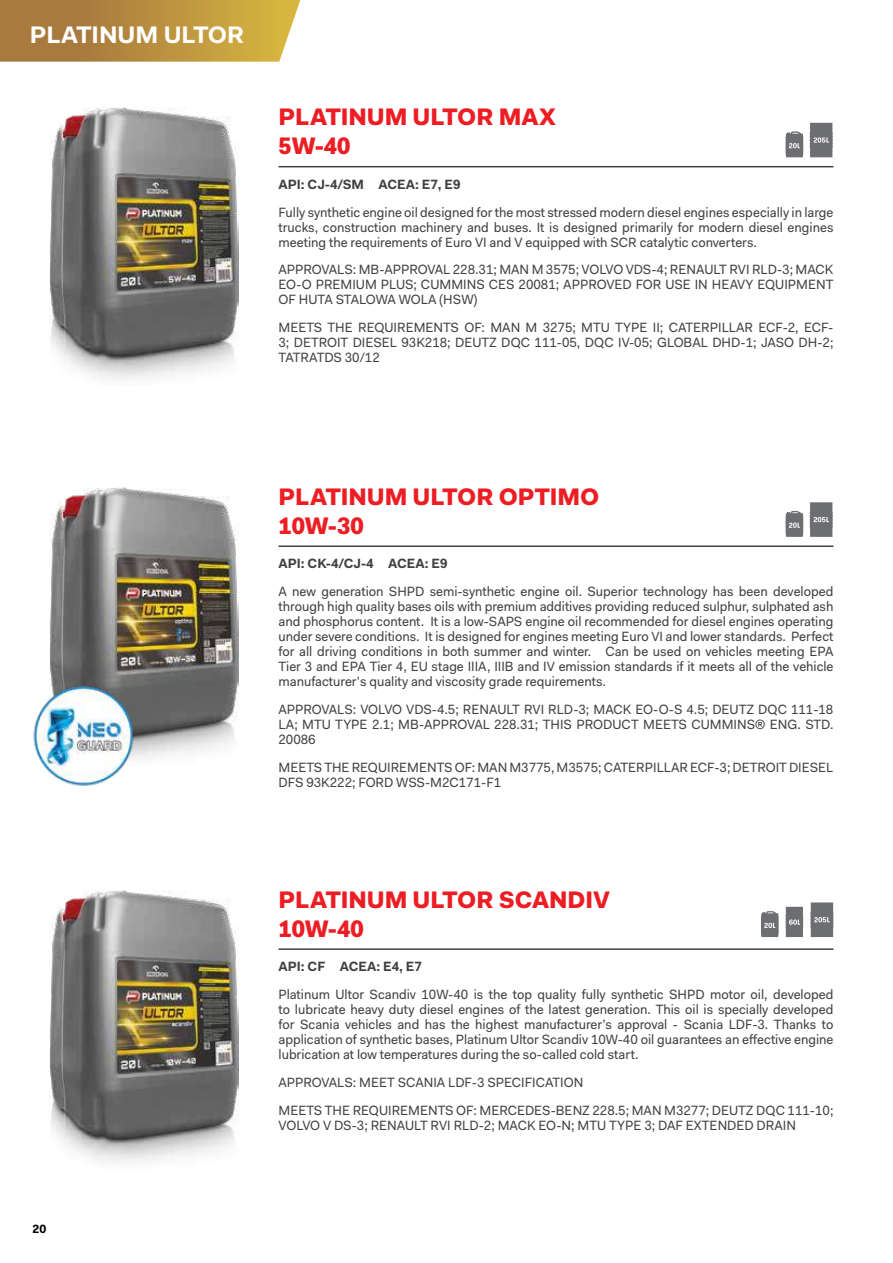
<style>
.page{position:relative;width:893px;height:1263px;background:#fff}
.page>*{position:absolute;margin:0;border:0;box-sizing:border-box;transform-origin:0 0}
.t1{font:900 24px/28.8px "Fakt Pro";color:#ed1d24}
.t2{font:700 24px "Fakt Pro";color:#fff}
.t3{font:13.5px/15px "Fakt Pro";color:#414042;text-align:justify}
.t4{font:700 13.5px "Fakt Pro";color:#414042}
.t5{font:700 12px "Fakt Pro";color:#000}
</style>
<div class="page">
<hr style="left:279px;top:166px;width:554px;height:1px;background:#414042">
<hr style="left:279px;top:545px;width:554px;height:2px;background:#414042">
<hr style="left:279px;top:948px;width:554px;height:2px;background:#414042">
<img style="left:50px;top:890px;width:189px;height:272px">
<img style="left:50px;top:487px;width:189px;height:270px">
<img style="left:50px;top:108px;width:189px;height:271px">
<svg style="left:810px;top:123px;width:23px;height:34px"></svg>
<svg style="left:786px;top:131px;width:17px;height:26px"></svg>
<svg style="left:810px;top:502px;width:23px;height:35px"></svg>
<svg style="left:786px;top:511px;width:17px;height:26px"></svg>
<svg style="left:786px;top:907px;width:17px;height:30px"></svg>
<svg style="left:810px;top:902px;width:23px;height:35px"></svg>
<svg style="left:761px;top:911px;width:18px;height:26px"></svg>
<img style="left:33px;top:668px;width:119px;height:118px">
<svg style="left:0;top:0;width:300px;height:62px;background:#bb9345"></svg>
<h1 class="t2" style="left:30px;top:19px;width:216px">PLATINUM ULTOR</h1>
<h1 class="t1" style="left:279px;top:103px;width:279px">PLATINUM ULTOR MAX<br>5W-40</h1>
<p class="t4" style="left:279px;top:175px;width:183px">API: CJ-4/SM ACEA: E7, E9</p>
<p class="t3" style="left:279px;top:204px;width:556px">Fully synthetic engine oil designed for the most stressed modern diesel engines especially in large trucks, construction machinery and buses. It is designed primarily for modern diesel engines meeting the requirements of Euro VI and V equipped with SCR catalytic converters.</p>
<p class="t3" style="left:279px;top:262px;width:556px">APPROVALS: MB-APPROVAL 228.31; MAN M 3575; VOLVO VDS-4; RENAULT RVI RLD-3; MACK EO-O PREMIUM PLUS; CUMMINS CES 20081; APPROVED FOR USE IN HEAVY EQUIPMENT OF HUTA STALOWA WOLA (HSW)</p>
<p class="t3" style="left:279px;top:320px;width:556px">MEETS THE REQUIREMENTS OF: MAN M 3275; MTU TYPE II; CATERPILLAR ECF-2, ECF-3; DETROIT DIESEL 93K218; DEUTZ DQC 111-05, DQC IV-05; GLOBAL DHD-1; JASO DH-2; TATRATDS 30/12</p>
<p class="t5" style="left:33px;top:1221px;width:15px">20</p>
<h1 class="t1" style="left:279px;top:482px;width:322px">PLATINUM ULTOR OPTIMO<br>10W-30</h1>
<p class="t4" style="left:279px;top:555px;width:170px">API: CK-4/CJ-4 ACEA: E9</p>
<p class="t3" style="left:279px;top:584px;width:556px">A new generation SHPD semi-synthetic engine oil. Superior technology has been developed through high quality bases oils with premium additives providing reduced sulphur, sulphated ash and phosphorus content. It is a low-SAPS engine oil recommended for diesel engines operating under severe conditions. It is designed for engines meeting Euro VI and lower standards. Perfect for all driving conditions in both summer and winter. Can be used on vehicles meeting EPA Tier 3 and EPA Tier 4, EU stage IIIA, IIIB and IV emission standards if it meets all of the vehicle manufacturer’s quality and viscosity grade requirements.</p>
<p class="t3" style="left:279px;top:702px;width:556px">APPROVALS: VOLVO VDS-4.5; RENAULT RVI RLD-3; MACK EO-O-S 4.5; DEUTZ DQC 111-18<br>LA; MTU TYPE 2.1; MB-APPROVAL 228.31; THIS PRODUCT MEETS CUMMINS® ENG. STD.<br>20086</p>
<p class="t3" style="left:279px;top:759px;width:556px">MEETS THE REQUIREMENTS OF: MAN M3775, M3575; CATERPILLAR ECF-3; DETROIT DIESEL<br>DFS 93K222; FORD WSS-M2C171-F1</p>
<h1 class="t1" style="left:279px;top:885px;width:333px">PLATINUM ULTOR SCANDIV<br>10W-40</h1>
<p class="t4" style="left:279px;top:958px;width:145px">API: CF ACEA: E4, E7</p>
<p class="t3" style="left:279px;top:987px;width:556px">Platinum Ultor Scandiv 10W-40 is the top quality fully synthetic SHPD motor oil, developed to lubricate heavy duty diesel engines of the latest generation. This oil is specially developed for Scania vehicles and has the highest manufacturer’s approval - Scania LDF-3. Thanks to application of synthetic bases, Platinum Ultor Scandiv 10W-40 oil guarantees an effective engine lubrication at low temperatures during the so-called cold start.</p>
<p class="t3" style="left:279px;top:1068px;width:556px;line-height:27.8px">APPROVALS: MEET SCANIA LDF-3 SPECIFICATION<br>MEETS THE REQUIREMENTS OF: MERCEDES-BENZ 228.5; MAN M3277; DEUTZ DQC 111-10;</p>
<p class="t3" style="left:279px;top:1117px;width:519px">VOLVO V DS-3; RENAULT RVI RLD-2; MACK EO-N; MTU TYPE 3; DAF EXTENDED DRAIN</p>
</div>
